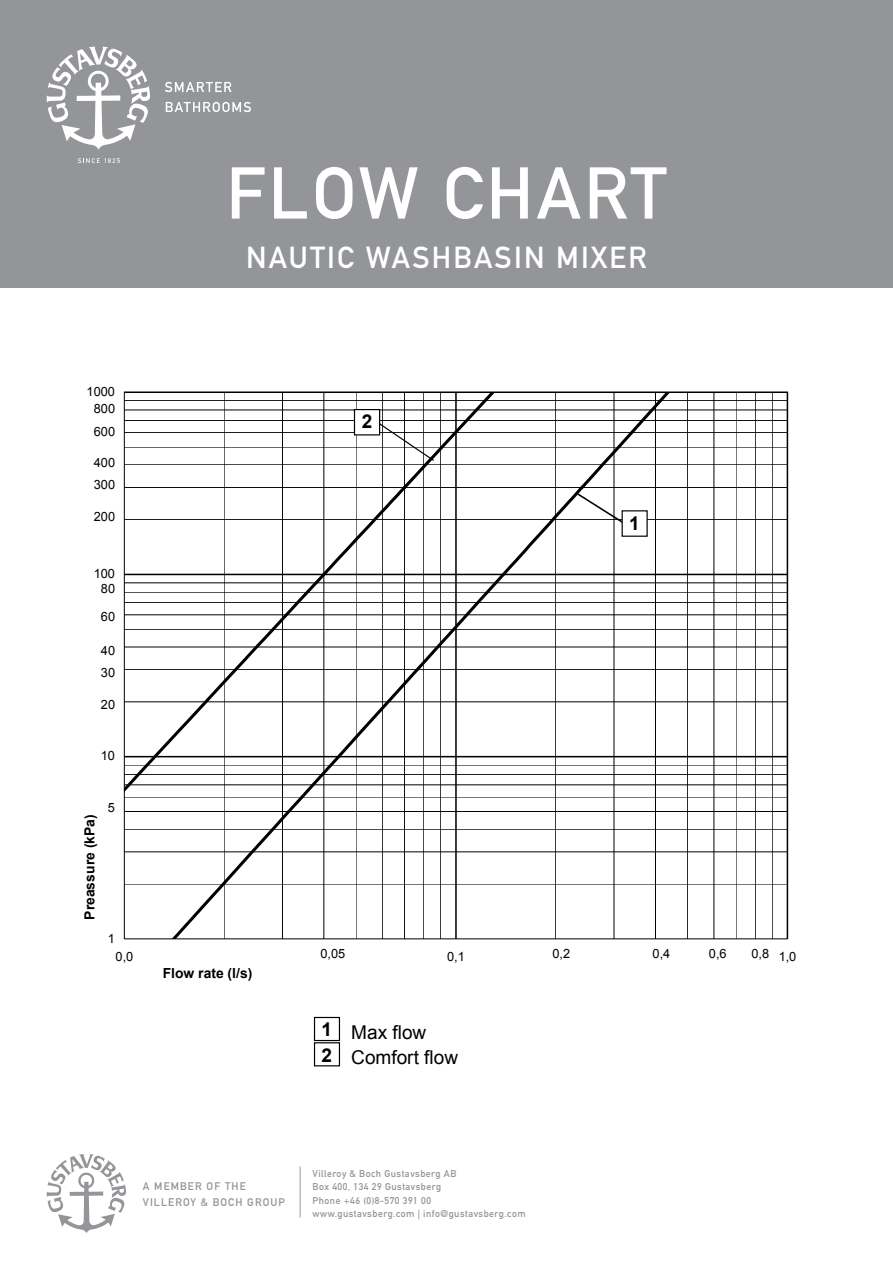
<style>
.page{position:relative;width:893px;height:1263px;background:#fff}
.page>*{position:absolute;margin:0;border:0;box-sizing:border-box;transform-origin:0 0}
.t1{font:72px "DIN Mittelschrift";letter-spacing:.05em;color:#fff}
.t2{font:30px "DIN Mittelschrift";letter-spacing:.075em;color:#fff}
.t3{font:19.05px/25.3px "Arial";color:#000}
.t4{font:700 19.05px/25.3px "Arial";color:#000}
.t5{font:700 13.95px "Arial";letter-spacing:.005em;color:#000}
.t6{font:12.75px/21.9px "Arial";color:#000}
.t7{font:10.95px/15.9px "DIN Mittelschrift";letter-spacing:.1em;color:#939598}
.t8{font:9.75px "DIN Mittelschrift";letter-spacing:.05em;color:#939598}
</style>
<div class="page">
<svg style="left:47px;top:1154px;width:79px;height:79px"></svg>
<hr style="left:300px;top:1166px;width:1px;height:51px;background:#939598">
<hr style="left:124px;top:391px;width:663px;height:2px;background:#000">
<svg style="left:124px;top:392px;width:664px;height:547px"></svg>
<svg style="left:326px;top:579px;width:179px;height:360px"></svg>
<svg style="left:124px;top:573px;width:202px;height:366px"></svg>
<svg style="left:320px;top:392px;width:350px;height:187px"></svg>
<div style="left:622px;top:511px;width:25px;height:25px;background:#fff"></div>
<div style="left:622px;top:510px;width:26px;height:27px;border:1px solid #000"></div>
<div style="left:354px;top:410px;width:26px;height:25px;background:#fff"></div>
<div style="left:354px;top:409px;width:26px;height:26px;border:1px solid #000"></div>
<div style="left:314px;top:1017px;width:26px;height:24px;border:1px solid #000"></div>
<div style="left:314px;top:1042px;width:26px;height:24px;border:1px solid #000"></div>
<div style="left:0;top:0;width:893px;height:288px;background:#939598"></div>
<svg style="left:47px;top:47px;width:103px;height:116px"></svg>
<svg style="left:165px;top:82px;width:67px;height:10px"></svg>
<svg style="left:166px;top:102px;width:85px;height:10px"></svg>
<p class="t6" style="left:87px;top:381px;width:30px">1000</p>
<p class="t6" style="left:94px;top:397px;width:23px;line-height:23.1px">800<br>600</p>
<p class="t6" style="left:94px;top:451px;width:23px">400<br>300</p>
<p class="t6" style="left:94px;top:505px;width:23px">200</p>
<p class="t6" style="left:94px;top:563px;width:23px">100</p>
<p class="t6" style="left:101px;top:575px;width:16px;line-height:27.6px">80<br>60</p>
<p class="t6" style="left:101px;top:640px;width:16px">40<br>30</p>
<p class="t6" style="left:101px;top:694px;width:16px">20</p>
<p class="t6" style="left:101px;top:745px;width:16px">10</p>
<p class="t5" style="left:80px;top:920px;width:107px;rotate:-90deg">Preassure (kPa)</p>
<p class="t6" style="left:108px;top:797px;width:9px">5</p>
<p class="t6" style="left:108px;top:927px;width:9px">1</p>
<p class="t1" style="left:226px;top:151px;width:442px">FLOW CHART</p>
<p class="t2" style="left:246px;top:240px;width:402px">NAUTIC WASHBASIN MIXER</p>
<p class="t4" style="left:362px;top:410px;width:12px">2</p>
<p class="t4" style="left:629px;top:511px;width:12px">1</p>
<p class="t6" style="left:320px;top:943px;width:26px">0,05</p>
<p class="t6" style="left:552px;top:943px;width:19px">0,2</p>
<p class="t6" style="left:653px;top:943px;width:19px">0,4</p>
<p class="t6" style="left:709px;top:943px;width:19px">0,6</p>
<p class="t6" style="left:751px;top:943px;width:19px">0,8</p>
<p class="t6" style="left:116px;top:946px;width:19px">0,0</p>
<p class="t6" style="left:447px;top:946px;width:19px">0,1</p>
<p class="t6" style="left:779px;top:946px;width:19px">1,0</p>
<p class="t5" style="left:163px;top:963px;width:91px">Flow rate (l/s)</p>
<p class="t4" style="left:322px;top:1017px;width:12px">1<br>2</p>
<p class="t3" style="left:351px;top:1020px;width:108px">Max flow<br>Comfort flow</p>
<p class="t7" style="left:143px;top:1178px;width:144px">A MEMBER OF THE<br>VILLEROY &amp; BOCH GROUP</p>
<p class="t8" style="left:313px;top:1168px;width:145px">Villeroy &amp; Boch Gustavsberg AB</p>
<p class="t8" style="left:313px;top:1181px;width:130px">Box 400, 134 29 Gustavsberg</p>
<p class="t8" style="left:313px;top:1195px;width:120px">Phone +46 (0)8-570 391 00</p>
<p class="t8" style="left:313px;top:1208px;width:215px">www.gustavsberg.com | info@gustavsberg.com</p>
</div>
